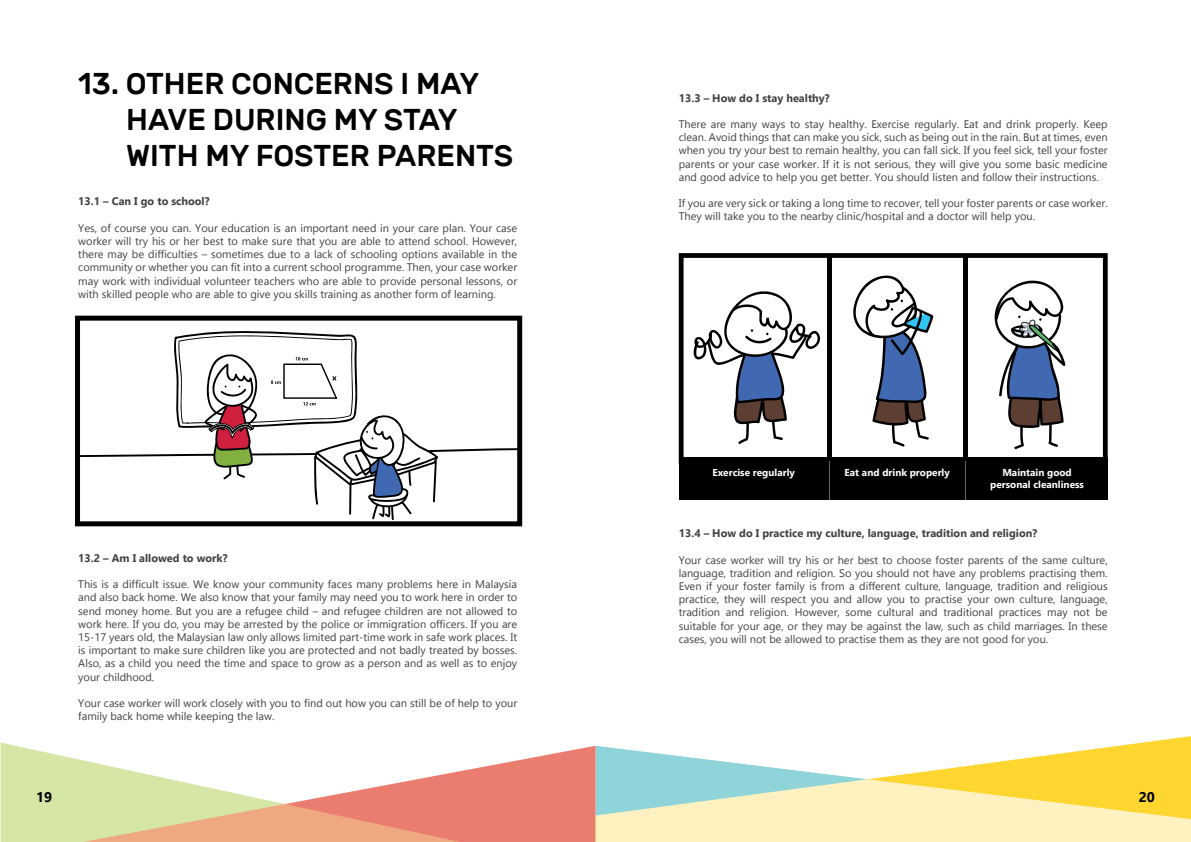
<style>
.page{position:relative;width:1191px;height:842px;background:#fff}
.page>*{position:absolute;margin:0;border:0;box-sizing:border-box;transform-origin:0 0}
.t1{font:500 30px/36px "Rubik";color:#000}
.t2{font:700 14px "Gadugi";color:#000}
.t3{font:11px/13.2px "Gadugi";color:#414042;text-align:justify}
.t4{font:700 11px "Gadugi";color:#414042}
.t5{font:700 10px/12px "Gadugi";color:#fff;text-align:center}
</style>
<div class="page">
<svg style="left:595px;top:736px;width:596px;height:106px"></svg>
<svg style="left:0;top:742px;width:595px;height:100px"></svg>
<svg style="left:75px;top:316px;width:447px;height:210px"></svg>
<svg style="left:679px;top:253px;width:428px;height:204px"></svg>
<div style="left:679px;top:457px;width:428px;height:42px;background:#000"></div>
<div style="left:963px;top:257px;width:5px;height:201px;background:#000"></div>
<div style="left:826px;top:257px;width:5px;height:201px;background:#000"></div>
<hr style="left:965px;top:461px;width:1px;height:38px;background:#636466">
<hr style="left:828px;top:461px;width:1px;height:38px;background:#636466">
<h1 class="t1" style="left:78px;top:66px;width:174px">13. OTHER CONCE</h1>
<h1 class="t1" style="left:126px;top:66px;width:354px;text-indent:207px">RNS IMAY<br>HAVE DURING MY STAY<br>WITH MY FOSTE</h1>
<h1 class="t1" style="left:350px;top:138px;width:107px">R PARENTS</h1>
<p class="t4" style="left:78px;top:195px;width:133px">13.1 – Can I go to school?</p>
<p class="t3" style="left:78px;top:221px;width:440px">Yes, of course you can. Your education is an important need in your care plan. Your case worker will try his or her best to make sure that you are able to attend school. However, there may be difficulties – sometimes due to a lack of schooling options available in the community or whether you can fit into a current school programme. Then, your case worker may work with individual volunteer teachers who are able to provide personal lessons, or with skilled people who are able to give you skills training as another form of learning.</p>
<p class="t4" style="left:78px;top:551px;width:151px">13.2 – Am I allowed to work?</p>
<p class="t3" style="left:78px;top:578px;width:440px">This is a difficult issue. We know your community faces many problems here in Malaysia and also back home. We also know that your family may need you to work here in order to send money home. But you are a refugee child – and refugee children are not allowed to work here. If you do, you may be arrested by the police or immigration officers. If you are 15-17 years old, the Malaysian law only allows limited part-time work in safe work places. It is important to make sure children like you are protected and not badly treated by bosses.<br>Also, as a child you need the time and space to grow as a person and as well as to enjoy your childhood.</p>
<p class="t3" style="left:78px;top:696px;width:440px">Your case worker will work closely with you to find out how you can still be of help to your family back home while keeping the law.</p>
<p class="t4" style="left:679px;top:91px;width:152px">13.3 – How do I stay healthy?</p>
<p class="t3" style="left:679px;top:117px;width:430px">There are many ways to stay healthy. Exercise regularly. Eat and drink properly. Keep clean. Avoid things that can make you sick, such as being out in the rain. But at times, even when you try your best to remain healthy, you can fall sick. If you feel sick, tell your foster parents or your case worker. If it is not serious, they will give you some basic medicine and good advice to help you get better. You should listen and follow their instructions.</p>
<p class="t3" style="left:679px;top:197px;width:430px">If you are very sick or taking a long time to recover, tell your foster parents or case worker.<br>They will take you to the nearby clinic/hospital and a doctor will help you.</p>
<p class="t5" style="left:712px;top:466px;width:84px">Exercise regularly</p>
<p class="t5" style="left:844px;top:466px;width:107px">Eat and drink properly</p>
<p class="t5" style="left:990px;top:466px;width:95px">Maintain good personal cleanliness</p>
<p class="t4" style="left:679px;top:527px;width:360px">13.4 – How do I practice my culture, language, tradition and religion?</p>
<p class="t3" style="left:679px;top:553px;width:430px">Your case worker will try his or her best to choose foster parents of the same culture, language, tradition and religion. So you should not have any problems practising them.<br>Even if your foster family is from a different culture, language, tradition and religious practice, they will respect you and allow you to practise your own culture, language, tradition and religion. However, some cultural and traditional practices may not be suitable for your age, or they may be against the law, such as child marriages. In these cases, you will not be allowed to practise them as they are not good for you.</p>
<p class="t2" style="left:36px;top:789px;width:18px">19</p>
<p class="t2" style="left:1138px;top:789px;width:18px">20</p>
</div>
